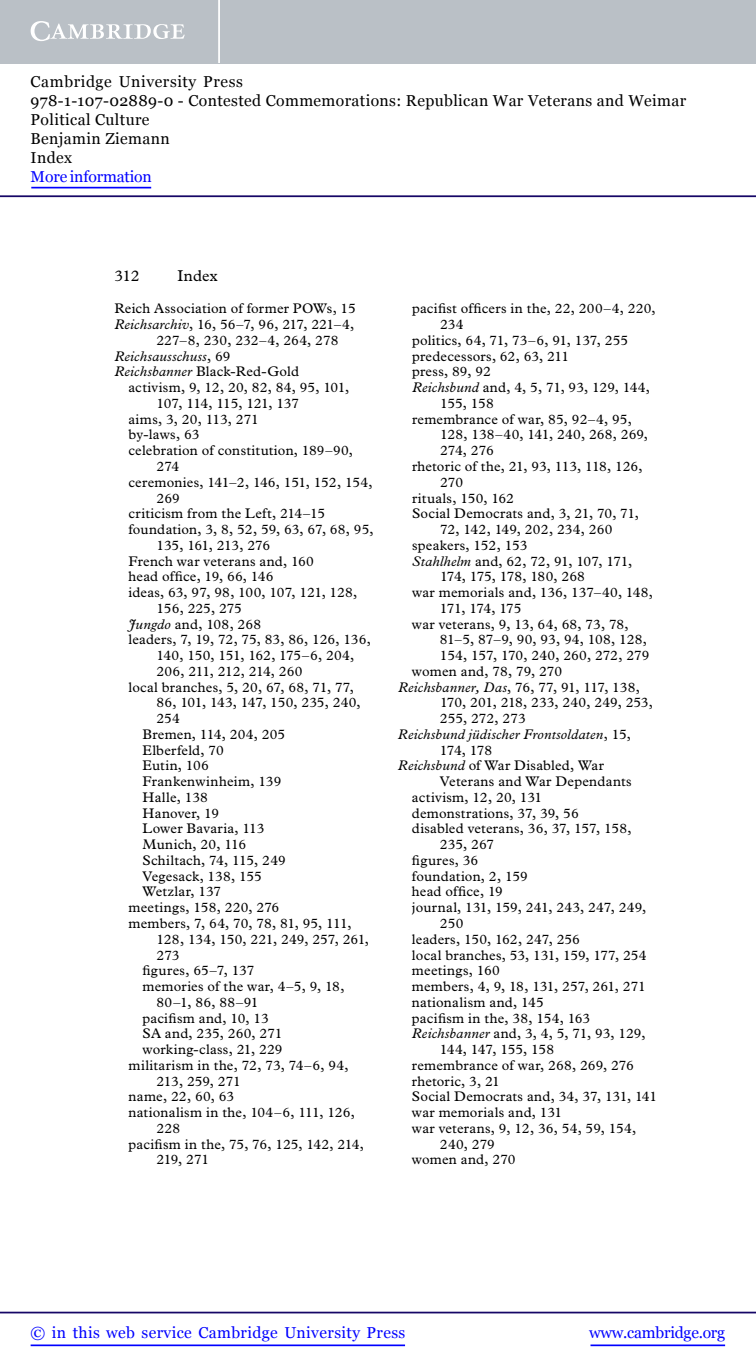
<style>
.page{position:relative;width:756px;height:1371px;background:#fff}
.page>*{position:absolute;margin:0;border:0;box-sizing:border-box;transform-origin:0 0}
.t1{font:15.75px/18.9px "Georgia";letter-spacing:.025em;color:#000}
.t2{font:15.75px "Georgia";letter-spacing:.025em;color:#00f}
.t3{font:15.75px "Georgia";letter-spacing:-.015em;color:#00f}
.t4{font:15.75px "Georgia";letter-spacing:-.01em;color:#00f}
.t5{font:15.75px "Plantin Std";letter-spacing:.005em;color:#000}
.t6{font:14px "Plantin Std";letter-spacing:.01em;color:#000}
.t7{font:14px "Plantin Std";letter-spacing:-.03em;color:#000}
.t8{font:14px "Plantin Std";letter-spacing:-.025em;color:#000}
.t9{font:italic 14px "Plantin Std";letter-spacing:.015em;color:#000}
.t10{font:14px "Plantin Std";letter-spacing:-.02em;color:#000}
.t11{font:14px "Plantin Std";letter-spacing:-.035em;color:#000}
.t12{font:14px "Plantin Std";letter-spacing:-.01em;color:#000}
.t13{font:14px "Plantin Std";letter-spacing:-.05em;color:#000}
.s1{font-style:italic}
.s2{font-style:normal}
</style>
<div class="page">
<hr style="left:591px;top:1344px;width:134px;height:1px;background:#00f">
<hr style="left:0;top:1311px;width:756px;height:2px;background:#150666">
<hr style="left:31px;top:1344px;width:374px;height:1px;background:#00f">
<div style="left:0;top:0;width:756px;height:63px;background:#bac0c6"></div>
<svg style="left:31px;top:21px;width:154px;height:20px"></svg>
<hr style="left:218px;top:0;width:2px;height:63px;background:#fff">
<hr style="left:0;top:195px;width:756px;height:2px;background:#150666">
<hr style="left:31px;top:187px;width:120px;height:1px;background:#00f">
<p class="t1" style="left:31px;top:72px;width:657px">Cambridge University Press<br>978-1-107-02889-0 - Contested Commemorations: Republican War Veterans and Weimar<br>Political Culture<br>Benjamin Ziemann<br>Index</p>
<p class="t4" style="left:31px;top:167px;width:123px">More information</p>
<p class="t5" style="left:115px;top:266px;width:26px">312</p>
<p class="t5" style="left:178px;top:266px;width:42px">Index</p>
<p class="t6" style="left:115px;top:301px;width:243px">Reich Association of former POWs, 15</p>
<p class="t11" style="left:115px;top:316px;width:241px"><span class="s1">Reichsarchiv</span>, 16, 56–7, 96, 217, 221–4,</p>
<p class="t6" style="left:156px;top:332px;width:183px">227–8, 230, 232–4, 264, 278</p>
<p class="t9" style="left:114px;top:348px;width:118px">Reichsausschuss<span class="s2">, 69</span></p>
<p class="t6" style="left:114px;top:364px;width:186px"><span class="s1">Reichsbanner</span> Black-Red-Gold</p>
<p class="t6" style="left:128px;top:379px;width:222px">activism, 9, 12, 20, 82, 84, 95, 101,</p>
<p class="t7" style="left:156px;top:395px;width:144px">107, 114, 115, 121, 137</p>
<p class="t6" style="left:129px;top:411px;width:132px">aims, 3, 20, 113, 271</p>
<p class="t6" style="left:129px;top:427px;width:72px">by-laws, 63</p>
<p class="t6" style="left:129px;top:442px;width:226px">celebration of constitution, 189–90,</p>
<p class="t6" style="left:157px;top:458px;width:24px">274</p>
<p class="t6" style="left:129px;top:474px;width:245px">ceremonies, 141–2, 146, 151, 152, 154,</p>
<p class="t6" style="left:157px;top:490px;width:25px">269</p>
<p class="t6" style="left:129px;top:505px;width:198px">criticism from the Left, 214–15</p>
<p class="t6" style="left:129px;top:521px;width:247px">foundation, 3, 8, 52, 59, 63, 67, 68, 95,</p>
<p class="t8" style="left:157px;top:537px;width:115px">135, 161, 213, 276</p>
<p class="t6" style="left:129px;top:553px;width:187px">French war veterans and, 160</p>
<p class="t6" style="left:129px;top:568px;width:147px">head office, 19, 66, 146</p>
<p class="t6" style="left:129px;top:584px;width:230px">ideas, 63, 97, 98, 100, 107, 121, 128,</p>
<p class="t6" style="left:157px;top:600px;width:87px">156, 225, 275</p>
<p class="t6" style="left:129px;top:616px;width:134px"><span class="s1">Jungdo</span> and, 108, 268</p>
<p class="t6" style="left:129px;top:631px;width:244px">leaders, 7, 19, 72, 75, 83, 86, 126, 136,</p>
<p class="t8" style="left:157px;top:647px;width:199px">140, 150, 151, 162, 175–6, 204,</p>
<p class="t8" style="left:157px;top:663px;width:148px">206, 211, 212, 214, 260</p>
<p class="t6" style="left:129px;top:679px;width:227px">local branches, 5, 20, 67, 68, 71, 77,</p>
<p class="t6" style="left:157px;top:694px;width:206px">86, 101, 143, 147, 150, 235, 240,</p>
<p class="t6" style="left:157px;top:710px;width:25px">254</p>
<p class="t6" style="left:143px;top:726px;width:144px">Bremen, 114, 204, 205</p>
<p class="t6" style="left:143px;top:742px;width:83px">Elberfeld, 70</p>
<p class="t6" style="left:143px;top:757px;width:68px">Eutin, 106</p>
<p class="t6" style="left:143px;top:773px;width:140px">Frankenwinheim, 139</p>
<p class="t6" style="left:143px;top:789px;width:67px">Halle, 138</p>
<p class="t6" style="left:143px;top:805px;width:78px">Hanover, 19</p>
<p class="t6" style="left:143px;top:820px;width:124px">Lower Bavaria, 113</p>
<p class="t6" style="left:143px;top:836px;width:105px">Munich, 20, 116</p>
<p class="t6" style="left:143px;top:852px;width:145px">Schiltach, 74, 115, 249</p>
<p class="t6" style="left:143px;top:868px;width:121px">Vegesack, 138, 155</p>
<p class="t6" style="left:143px;top:883px;width:80px">Wetzlar, 137</p>
<p class="t6" style="left:129px;top:899px;width:152px">meetings, 158, 220, 276</p>
<p class="t6" style="left:129px;top:915px;width:224px">members, 7, 64, 70, 78, 81, 95, 111,</p>
<p class="t6" style="left:156px;top:931px;width:214px">128, 134, 150, 221, 249, 257, 261,</p>
<p class="t6" style="left:157px;top:946px;width:25px">273</p>
<p class="t6" style="left:143px;top:962px;width:113px">figures, 65–7, 137</p>
<p class="t6" style="left:143px;top:978px;width:203px">memories of the war, 4–5, 9, 18,</p>
<p class="t6" style="left:157px;top:994px;width:104px">80–1, 86, 88–91</p>
<p class="t6" style="left:143px;top:1009px;width:128px">pacifism and, 10, 13</p>
<p class="t6" style="left:143px;top:1025px;width:141px">SA and, 235, 260, 271</p>
<p class="t6" style="left:143px;top:1041px;width:142px">working-class, 21, 229</p>
<p class="t6" style="left:129px;top:1057px;width:222px">militarism in the, 72, 73, 74–6, 94,</p>
<p class="t12" style="left:157px;top:1072px;width:86px">213, 259, 271</p>
<p class="t6" style="left:129px;top:1088px;width:107px">name, 22, 60, 63</p>
<p class="t6" style="left:129px;top:1104px;width:228px">nationalism in the, 104–6, 111, 126,</p>
<p class="t6" style="left:157px;top:1120px;width:25px">228</p>
<p class="t6" style="left:129px;top:1135px;width:237px">pacifism in the, 75, 76, 125, 142, 214,</p>
<p class="t6" style="left:157px;top:1151px;width:54px">219, 271</p>
<p class="t6" style="left:412px;top:301px;width:245px">pacifist officers in the, 22, 200–4, 220,</p>
<p class="t6" style="left:440px;top:316px;width:25px">234</p>
<p class="t6" style="left:412px;top:332px;width:218px">politics, 64, 71, 73–6, 91, 137, 255</p>
<p class="t6" style="left:412px;top:348px;width:159px">predecessors, 62, 63, 211</p>
<p class="t6" style="left:412px;top:364px;width:80px">press, 89, 92</p>
<p class="t6" style="left:412px;top:379px;width:239px"><span class="s1">Reichsbund</span> and, 4, 5, 71, 93, 129, 144,</p>
<p class="t6" style="left:440px;top:395px;width:55px">155, 158</p>
<p class="t6" style="left:412px;top:411px;width:221px">remembrance of war, 85, 92–4, 95,</p>
<p class="t6" style="left:440px;top:427px;width:210px">128, 138–40, 141, 240, 268, 269,</p>
<p class="t6" style="left:440px;top:442px;width:55px">274, 276</p>
<p class="t6" style="left:412px;top:458px;width:232px">rhetoric of the, 21, 93, 113, 118, 126,</p>
<p class="t6" style="left:440px;top:474px;width:25px">270</p>
<p class="t6" style="left:412px;top:490px;width:103px">rituals, 150, 162</p>
<p class="t6" style="left:412px;top:505px;width:229px">Social Democrats and, 3, 21, 70, 71,</p>
<p class="t6" style="left:440px;top:521px;width:174px">72, 142, 149, 202, 234, 260</p>
<p class="t6" style="left:412px;top:537px;width:117px">speakers, 152, 153</p>
<p class="t10" style="left:412px;top:553px;width:222px"><span class="s1">Stahlhelm</span> and, 62, 72, 91, 107, 171,</p>
<p class="t7" style="left:440px;top:568px;width:147px">174, 175, 178, 180, 268</p>
<p class="t6" style="left:412px;top:584px;width:243px">war memorials and, 136, 137–40, 148,</p>
<p class="t13" style="left:440px;top:600px;width:83px">171, 174, 175</p>
<p class="t6" style="left:412px;top:616px;width:218px">war veterans, 9, 13, 64, 68, 73, 78,</p>
<p class="t6" style="left:440px;top:631px;width:208px">81–5, 87–9, 90, 93, 94, 108, 128,</p>
<p class="t6" style="left:440px;top:647px;width:211px">154, 157, 170, 240, 260, 272, 279</p>
<p class="t6" style="left:412px;top:663px;width:152px">women and, 78, 79, 270</p>
<p class="t7" style="left:398px;top:679px;width:243px"><span class="s1">Reichsbanner, Das</span>, 76, 77, 91, 117, 138,</p>
<p class="t6" style="left:440px;top:694px;width:214px">170, 201, 218, 233, 240, 249, 253,</p>
<p class="t6" style="left:440px;top:710px;width:87px">255, 272, 273</p>
<p class="t9" style="left:398px;top:726px;width:235px">Reichsbund jüdischer Frontsoldaten<span class="s2">, 15,</span></p>
<p class="t6" style="left:440px;top:742px;width:54px">174, 178</p>
<p class="t6" style="left:398px;top:757px;width:208px"><span class="s1">Reichsbund</span> of War Disabled, War</p>
<p class="t6" style="left:440px;top:773px;width:193px">Veterans and War Dependants</p>
<p class="t6" style="left:412px;top:789px;width:132px">activism, 12, 20, 131</p>
<p class="t6" style="left:412px;top:805px;width:168px">demonstrations, 37, 39, 56</p>
<p class="t6" style="left:412px;top:820px;width:221px">disabled veterans, 36, 37, 157, 158,</p>
<p class="t6" style="left:440px;top:836px;width:56px">235, 267</p>
<p class="t6" style="left:412px;top:852px;width:68px">figures, 36</p>
<p class="t6" style="left:412px;top:868px;width:117px">foundation, 2, 159</p>
<p class="t6" style="left:412px;top:883px;width:92px">head office, 19</p>
<p class="t6" style="left:412px;top:899px;width:236px">journal, 131, 159, 241, 243, 247, 249,</p>
<p class="t6" style="left:440px;top:915px;width:25px">250</p>
<p class="t6" style="left:412px;top:931px;width:170px">leaders, 150, 162, 247, 256</p>
<p class="t6" style="left:412px;top:946px;width:236px">local branches, 53, 131, 159, 177, 254</p>
<p class="t6" style="left:412px;top:962px;width:89px">meetings, 160</p>
<p class="t6" style="left:412px;top:978px;width:235px">members, 4, 9, 18, 131, 257, 261, 271</p>
<p class="t6" style="left:412px;top:994px;width:133px">nationalism and, 145</p>
<p class="t6" style="left:412px;top:1009px;width:180px">pacifism in the, 38, 154, 163</p>
<p class="t6" style="left:412px;top:1025px;width:235px"><span class="s1">Reichsbanner</span> and, 3, 4, 5, 71, 93, 129,</p>
<p class="t10" style="left:440px;top:1041px;width:116px">144, 147, 155, 158</p>
<p class="t6" style="left:412px;top:1057px;width:224px">remembrance of war, 268, 269, 276</p>
<p class="t6" style="left:412px;top:1072px;width:90px">rhetoric, 3, 21</p>
<p class="t6" style="left:412px;top:1088px;width:247px">Social Democrats and, 34, 37, 131, 141</p>
<p class="t6" style="left:412px;top:1104px;width:152px">war memorials and, 131</p>
<p class="t6" style="left:412px;top:1120px;width:226px">war veterans, 9, 12, 36, 54, 59, 154,</p>
<p class="t6" style="left:440px;top:1135px;width:57px">240, 279</p>
<p class="t6" style="left:412px;top:1151px;width:105px">women and, 270</p>
<p class="t2" style="left:31px;top:1323px;width:376px">© in this web service Cambridge University Press</p>
<p class="t3" style="left:589px;top:1323px;width:137px">www.cambridge.org</p>
</div>
